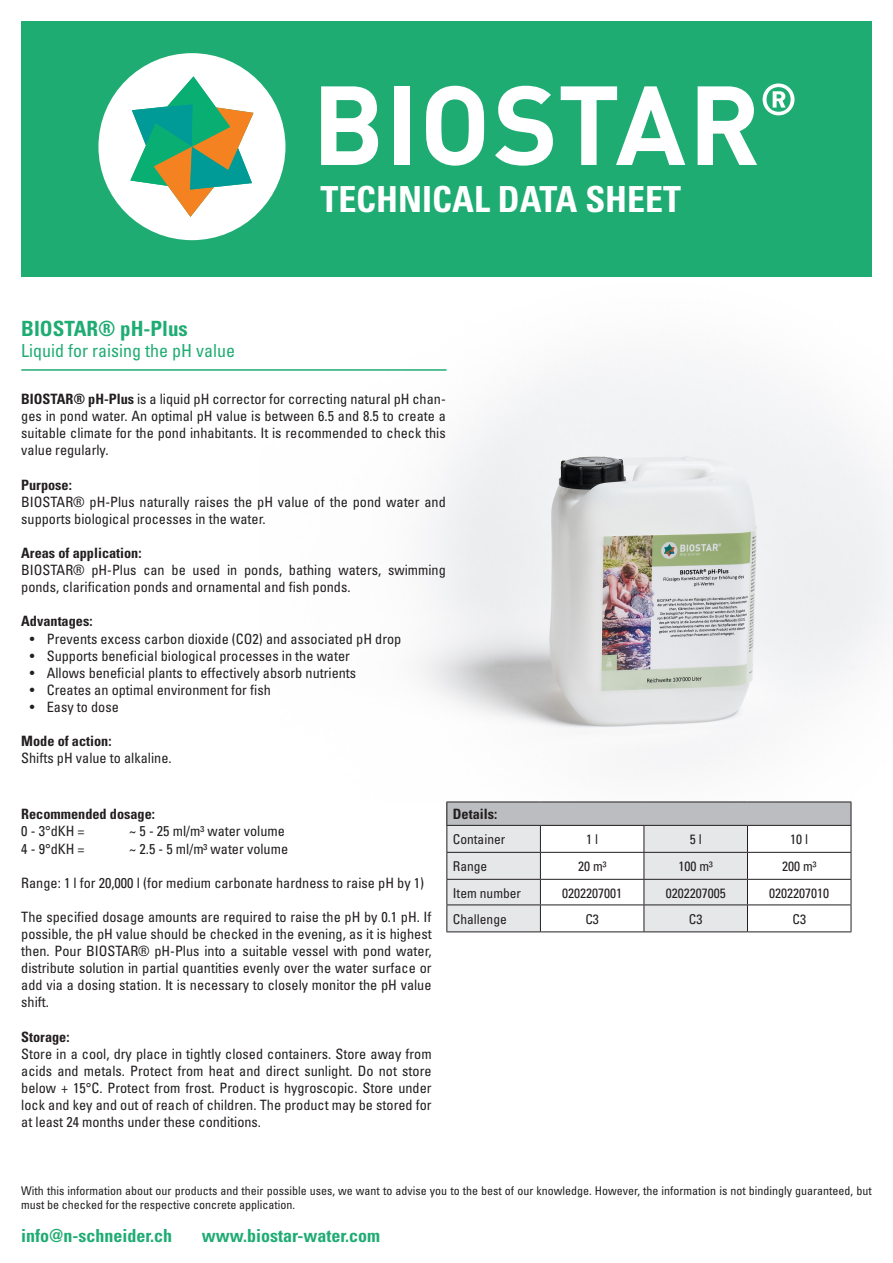
<style>
.page{position:relative;width:893px;height:1263px;background:#fff}
.page>*{position:absolute;margin:0;border:0;box-sizing:border-box;transform-origin:0 0}
.t1{font:700 condensed 35.85px "Univers";color:#fff}
.t2{font:700 condensed 21px "Univers";color:#1fac73}
.t3{font:700 condensed 18px "Univers";color:#1fac73}
.t4{font:condensed 18px "Univers";color:#1fac73}
.t5{font:condensed 14.25px/17.1px "Univers";color:#231f20;text-align:justify}
.t6{font:700 condensed 14.25px "Univers";color:#231f20}
.t7{font:condensed 13.5px "Univers";color:#231f20}
.t8{font:condensed 12px/14.4px "Univers";color:#231f20}
.s1{font-weight:700}
</style>
<div class="page">
<img style="left:418px;top:364px;width:475px;height:401px">
<div style="left:447px;top:802px;width:404px;height:23px;background:#bcbdc0"></div>
<hr style="left:540px;top:852px;width:104px;height:1px;background:#231f20">
<hr style="left:540px;top:879px;width:104px;height:1px;background:#231f20">
<hr style="left:540px;top:904px;width:104px;height:1px;background:#231f20">
<hr style="left:540px;top:931px;width:104px;height:1px;background:#231f20">
<hr style="left:446px;top:801px;width:94px;height:1px;background:#231f20">
<svg style="left:446px;top:802px;width:95px;height:130px"></svg>
<hr style="left:540px;top:801px;width:104px;height:1px;background:#231f20">
<hr style="left:644px;top:801px;width:103px;height:1px;background:#231f20">
<hr style="left:747px;top:801px;width:104px;height:1px;background:#231f20">
<svg style="left:644px;top:802px;width:208px;height:130px"></svg>
<hr style="left:446px;top:825px;width:94px;height:1px;background:#231f20">
<hr style="left:540px;top:825px;width:104px;height:1px;background:#231f20">
<hr style="left:644px;top:825px;width:103px;height:1px;background:#231f20">
<hr style="left:747px;top:825px;width:104px;height:1px;background:#231f20">
<hr style="left:21px;top:369px;width:425px;height:2px;background:#1fac73">
<div style="left:21px;top:21px;width:851px;height:255px;background:#1fac73"></div>
<svg style="left:99px;top:53px;width:186px;height:187px"></svg>
<svg style="left:321px;top:86px;width:57px;height:79px"></svg>
<div style="left:394px;top:86px;width:16px;height:79px;background:#fff"></div>
<svg style="left:426px;top:86px;width:58px;height:80px"></svg>
<svg style="left:495px;top:86px;width:58px;height:80px"></svg>
<svg style="left:561px;top:86px;width:124px;height:79px"></svg>
<svg style="left:698px;top:86px;width:59px;height:79px"></svg>
<svg style="left:763px;top:83px;width:31px;height:32px"></svg>
<h1 class="t1" style="left:320px;top:177px;width:362px">TECHNICAL DATA SHEET</h1>
<h2 class="t2" style="left:21px;top:315px;width:168px">BIOSTAR® pH-Plus</h2>
<p class="t4" style="left:21px;top:339px;width:215px">Liquid for raising the pH value</p>
<p class="t5" style="left:21px;top:390px;width:426px"><span class="s1">BIOSTAR® pH-Plus</span> is a liquid pH corrector for correcting natural pH chan&shy;ges in pond water. An optimal pH value is between 6.5 and 8.5 to create a suitable climate for the pond inhabitants. It is recommended to check this value regularly.</p>
<p class="t6" style="left:21px;top:476px;width:52px">Purpose:</p>
<p class="t5" style="left:21px;top:493px;width:426px">BIOSTAR® pH-Plus naturally raises the pH value of the pond water and supports biological processes in the water.</p>
<p class="t6" style="left:21px;top:544px;width:122px">Areas of application:</p>
<p class="t5" style="left:21px;top:561px;width:426px">BIOSTAR® pH-Plus can be used in ponds, bathing waters, swimming ponds, clarification ponds and ornamental and fish ponds.</p>
<p class="t6" style="left:21px;top:613px;width:73px">Advantages:</p>
<p class="t5" style="left:30px;top:630px;width:373px">• Prevents excess carbon dioxide (CO2) and associated pH drop</p>
<p class="t5" style="left:30px;top:647px;width:322px">• Supports beneficial biological processes in the water</p>
<p class="t5" style="left:30px;top:664px;width:328px">• Allows beneficial plants to effectively absorb nutrients</p>
<p class="t5" style="left:30px;top:681px;width:243px">• Creates an optimal environment for fish</p>
<p class="t5" style="left:30px;top:698px;width:91px">• Easy to dose</p>
<p class="t6" style="left:21px;top:732px;width:92px">Mode of action:</p>
<p class="t5" style="left:21px;top:749px;width:152px">Shifts pH value to alkaline.</p>
<p class="t6" style="left:21px;top:805px;width:135px">Recommended dosage:</p>
<p class="t5" style="left:21px;top:823px;width:65px">0 - 3°dKH =</p>
<p class="t5" style="left:129px;top:823px;width:157px">~ 5 - 25 ml/m³ water volume</p>
<p class="t5" style="left:21px;top:840px;width:65px">4 - 9°dKH =</p>
<p class="t5" style="left:129px;top:840px;width:160px">~ 2.5 - 5 ml/m³ water volume</p>
<p class="t5" style="left:21px;top:874px;width:404px">Range: 1 l for 20,000 l (for medium carbonate hardness to raise pH by 1)</p>
<p class="t5" style="left:21px;top:908px;width:412px">The specified dosage amounts are required to raise the pH by 0.1 pH. If possible, the pH value should be checked in the evening, as it is highest then. Pour BIOSTAR® pH-Plus into a suitable vessel with pond water, distribute solution in partial quantities evenly over the water surface or add via a dosing station. It is necessary to closely monitor the pH value shift.</p>
<p class="t6" style="left:21px;top:1028px;width:50px">Storage:</p>
<p class="t5" style="left:21px;top:1045px;width:412px">Store in a cool, dry place in tightly closed containers. Store away from acids and metals. Protect from heat and direct sunlight. Do not store below + 15°C. Protect from frost. Product is hygroscopic. Store under lock and key and out of reach of children. The product may be stored for at least 24 months under these conditions.</p>
<p class="t6" style="left:453px;top:805px;width:46px">Details:</p>
<p class="t7" style="left:453px;top:831px;width:54px">Container</p>
<p class="t7" style="left:586px;top:831px;width:13px">1 l</p>
<p class="t7" style="left:690px;top:831px;width:13px">5 l</p>
<p class="t7" style="left:790px;top:831px;width:19px">10 l</p>
<p class="t7" style="left:453px;top:858px;width:36px">Range</p>
<p class="t7" style="left:578px;top:858px;width:30px">20 m³</p>
<p class="t7" style="left:679px;top:858px;width:36px">100 m³</p>
<p class="t7" style="left:782px;top:858px;width:36px">200 m³</p>
<p class="t7" style="left:453px;top:884px;width:70px">Item number</p>
<p class="t7" style="left:562px;top:884px;width:61px">0202207001</p>
<p class="t7" style="left:666px;top:884px;width:61px">0202207005</p>
<p class="t7" style="left:769px;top:884px;width:61px">0202207010</p>
<p class="t7" style="left:453px;top:910px;width:55px">Challenge</p>
<p class="t7" style="left:585px;top:910px;width:15px">C3</p>
<p class="t7" style="left:689px;top:910px;width:15px">C3</p>
<p class="t7" style="left:792px;top:910px;width:15px">C3</p>
<p class="t8" style="left:21px;top:1183px;width:852px">With this information about our products and their possible uses, we want to advise you to the best of our knowledge. However, the information is not bindingly guaranteed, but must be checked for the respective concrete application.</p>
<p class="t3" style="left:21px;top:1224px;width:153px">info@n-schneider.ch</p>
<p class="t3" style="left:202px;top:1224px;width:180px">www.biostar-water.com</p>
</div>
